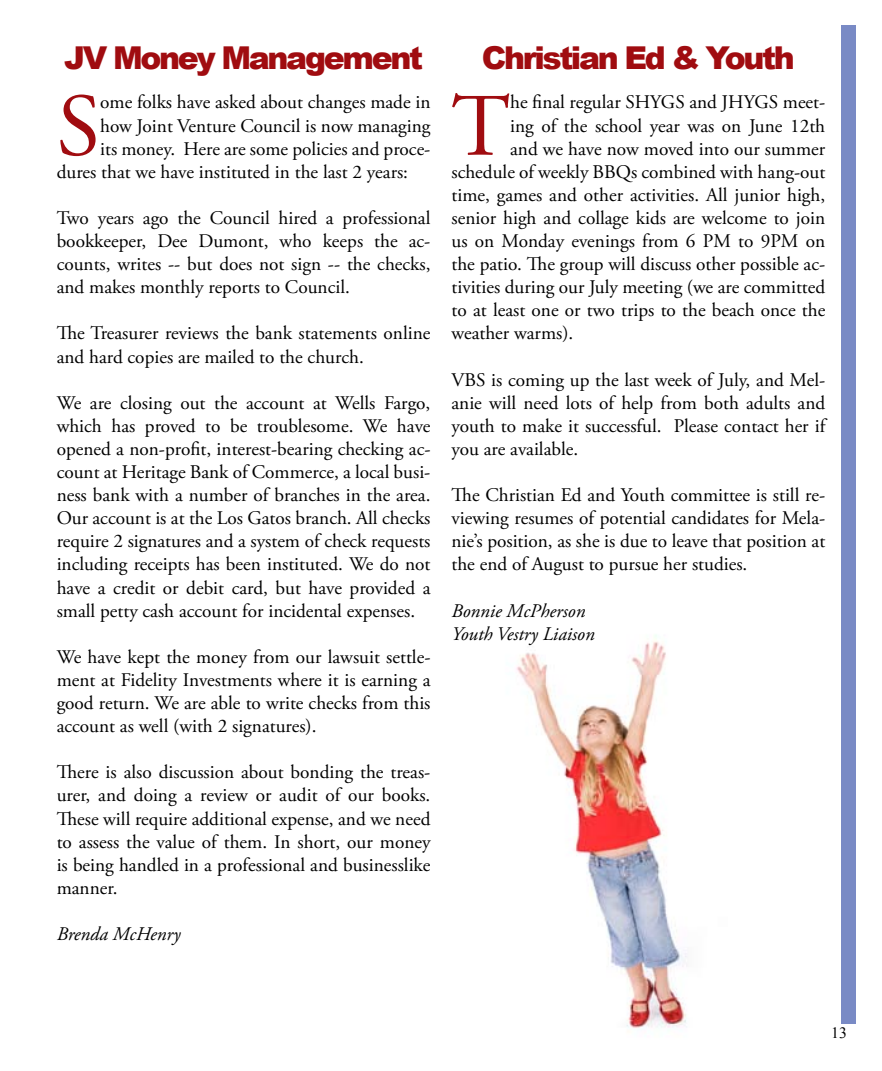
<style>
.page{position:relative;width:882px;height:1071px;background:#fff}
.page>*{position:absolute;margin:0;border:0;box-sizing:border-box;transform-origin:0 0}
.t1{font:88.9px "Adobe Garamond Pro";color:#a00c10}
.t2{font:900 31.5px "Arial";letter-spacing:-.075em;color:#a00c10}
.t3{font:19.25px/23.1px "Adobe Garamond Pro";color:#000;text-align:justify}
.t4{font:italic 19.25px/23.1px "Adobe Garamond Pro";color:#000}
.t5{font:15.75px "Times New Roman";color:#000}
</style>
<div class="page">
<img style="left:516px;top:635px;width:171px;height:393px">
<div style="left:842px;top:25px;width:14px;height:999px;background:#798ac5"></div>
<h2 class="t2" style="left:64px;top:35px;width:360px">JV Money Management</h2>
<h1 class="t1" style="left:57px;top:73px;width:45px">S</h1>
<p class="t3" style="left:100px;top:91px;width:332px">ome folks have asked about changes made in</p>
<p class="t3" style="left:100px;top:115px;width:332px">how Joint Venture Council is now managing</p>
<p class="t3" style="left:100px;top:138px;width:332px">its money. Here are some policies and proce-</p>
<p class="t3" style="left:57px;top:161px;width:353px">dures that we have instituted in the last 2 years:</p>
<p class="t3" style="left:57px;top:207px;width:375px">Two years ago the Council hired a professional bookkeeper, Dee Dumont, who keeps the ac&shy;counts, writes -- but does not sign -- the checks, and makes monthly reports to Council.</p>
<p class="t3" style="left:57px;top:322px;width:375px">The Treasurer reviews the bank statements online and hard copies are mailed to the church.</p>
<p class="t3" style="left:57px;top:392px;width:375px">We are closing out the account at Wells Fargo, which has proved to be troublesome. We have opened a non-profit, interest-bearing checking ac&shy;count at Heritage Bank of Commerce, a local busi&shy;ness bank with a number of branches in the area.<br>Our account is at the Los Gatos branch. All checks require 2 signatures and a system of check requests including receipts has been instituted. We do not have a credit or debit card, but have provided a small petty cash account for incidental expenses.</p>
<p class="t3" style="left:57px;top:646px;width:375px">We have kept the money from our lawsuit settle&shy;ment at Fidelity Investments where it is earning a good return. We are able to write checks from this account as well (with 2 signatures).</p>
<p class="t3" style="left:57px;top:761px;width:375px">There is also discussion about bonding the treas&shy;urer, and doing a review or audit of our books.<br>These will require additional expense, and we need to assess the value of them. In short, our money is being handled in a professional and businesslike manner.</p>
<p class="t4" style="left:57px;top:923px;width:125px">Brenda McHenry</p>
<h2 class="t2" style="left:482px;top:35px;width:314px">Christian Ed &amp; Youth</h2>
<h1 class="t1" style="left:452px;top:73px;width:60px">T</h1>
<p class="t3" style="left:510px;top:91px;width:317px">he final regular SHYGS and JHYGS meet-</p>
<p class="t3" style="left:510px;top:115px;width:317px">ing of the school year was on June 12th</p>
<p class="t3" style="left:510px;top:138px;width:317px">and we have now moved into our summer</p>
<p class="t3" style="left:452px;top:161px;width:375px">schedule of weekly BBQs combined with hang-out</p>
<p class="t3" style="left:452px;top:184px;width:375px">time, games and other activities. All junior high,</p>
<p class="t3" style="left:452px;top:207px;width:375px">senior high and collage kids are welcome to join</p>
<p class="t3" style="left:452px;top:230px;width:375px">us on Monday evenings from 6 PM to 9PM on</p>
<p class="t3" style="left:452px;top:253px;width:375px">the patio. The group will discuss other possible ac-</p>
<p class="t3" style="left:452px;top:276px;width:375px">tivities during our July meeting (we are committed</p>
<p class="t3" style="left:452px;top:299px;width:375px">to at least one or two trips to the beach once the</p>
<p class="t3" style="left:452px;top:322px;width:123px">weather warms).</p>
<p class="t3" style="left:452px;top:369px;width:375px">VBS is coming up the last week of July, and Mel&shy;anie will need lots of help from both adults and youth to make it successful. Please contact her if you are available.</p>
<p class="t3" style="left:452px;top:484px;width:375px">The Christian Ed and Youth committee is still re&shy;viewing resumes of potential candidates for Mela&shy;nie’s position, as she is due to leave that position at the end of August to pursue her studies.</p>
<p class="t4" style="left:452px;top:600px;width:145px">Bonnie McPherson<br>Youth Vestry Liaison</p>
<p class="t5" style="left:831px;top:1022px;width:17px">13</p>
</div>
